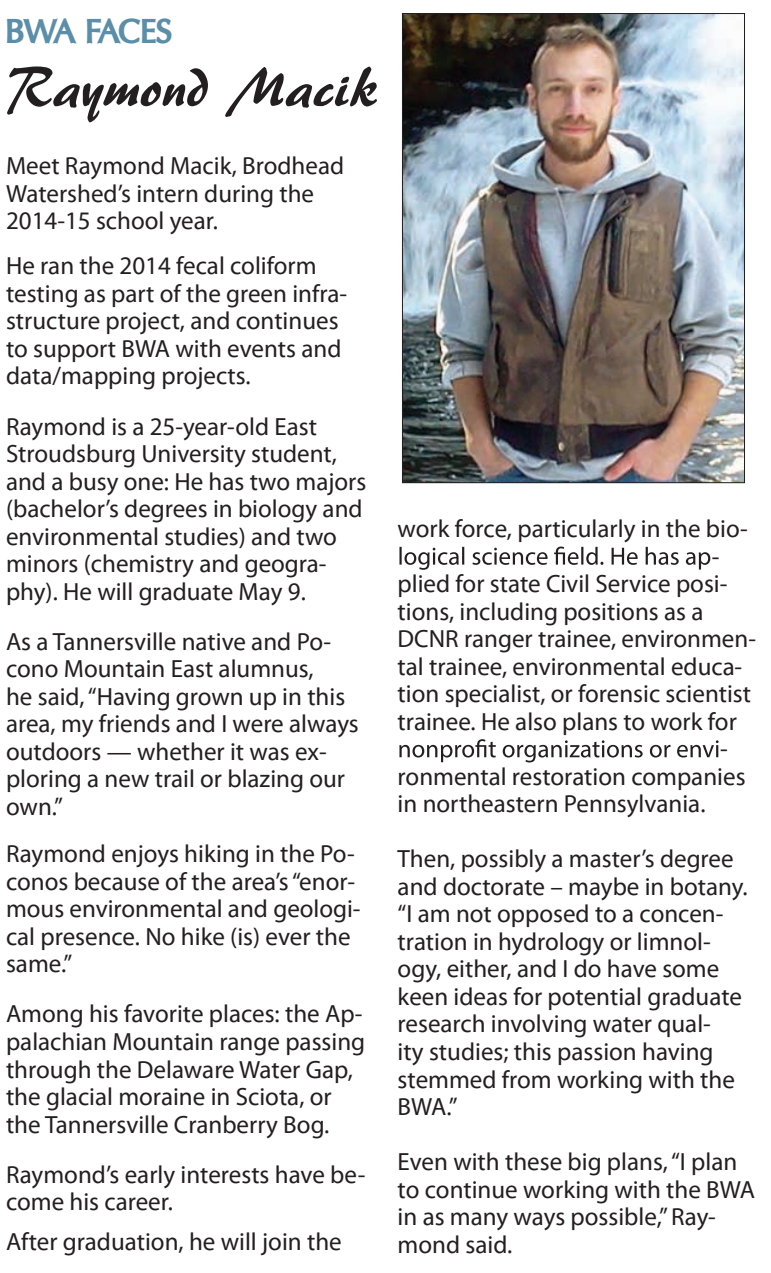
<style>
.page{position:relative;width:771px;height:1273px;background:#fff}
.page>*{position:absolute;margin:0;border:0;box-sizing:border-box;transform-origin:0 0}
.t1{font:57.5px "ARBERKLEY";color:#231f20}
.t2{font:35px "Oregon LDO Black";letter-spacing:-.06em;color:#5b8ea8}
.t3{font:25px/27.5px "Myriad Pro";color:#231f20}
</style>
<div class="page">
<svg style="left:399px;top:546px;width:311px;height:23px"></svg>
<svg style="left:399px;top:739px;width:319px;height:23px"></svg>
<img style="left:404px;top:15px;width:338px;height:466px">
<div style="left:402px;top:13px;width:342px;height:470px;border:1px solid #231f20"></div>
<h2 class="t2" style="left:6px;top:11px;width:168px">BWA FACES</h2>
<h1 class="t1" style="left:6px;top:52px;width:372px">Raymond Macik</h1>
<p class="t3" style="left:6px;top:152px;width:339px">Meet Raymond Macik, Brodhead<br>Watershed’s intern during the<br>2014-15 school year.</p>
<p class="t3" style="left:6px;top:252px;width:342px">He ran the 2014 fecal coliform testing as part of the green infra&shy;structure project, and continues to support BWA with events and data/mapping projects.</p>
<p class="t3" style="left:6px;top:412px;width:361px">Raymond is a 25-year-old East<br>Stroudsburg University student, and a busy one: He has two majors (bachelor’s degrees in biology and environmental studies) and two minors (chemistry and geogra&shy;phy). He will graduate May 9.</p>
<p class="t3" style="left:6px;top:627px;width:354px">As a Tannersville native and Po&shy;cono Mountain East alumnus,<br>he said, “Having grown up in this area, my friends and I were always outdoors — whether it was ex&shy;ploring a new trail or blazing our own.”</p>
<p class="t3" style="left:6px;top:839px;width:356px">Raymond enjoys hiking in the Po&shy;conos because of the area’s “enor&shy;mous environmental and geologi&shy;cal presence. No hike (is) ever the same.”</p>
<p class="t3" style="left:6px;top:999px;width:360px">Among his favorite places: the Ap&shy;palachian Mountain range passing through the Delaware Water Gap, the glacial moraine in Sciota, or the Tannersville Cranberry Bog.</p>
<p class="t3" style="left:6px;top:1159px;width:361px">Raymond’s early interests have be&shy;come his career.</p>
<p class="t3" style="left:6px;top:1227px;width:337px">After graduation, he will join the</p>
<p class="t3" style="left:397px;top:514px;width:351px">work force, particularly in the bio-</p>
<p class="t3" style="left:711px;top:542px;width:9px">-</p>
<p class="t3" style="left:397px;top:569px;width:331px">plied for state Civil Service posi-</p>
<p class="t3" style="left:397px;top:597px;width:307px">tions, including positions as a</p>
<p class="t3" style="left:397px;top:624px;width:360px">DCNR ranger trainee, environmen-</p>
<p class="t3" style="left:397px;top:652px;width:346px">tal trainee, environmental educa-</p>
<p class="t3" style="left:397px;top:679px;width:355px">tion specialist, or forensic scientist</p>
<p class="t3" style="left:397px;top:707px;width:340px">trainee. He also plans to work for</p>
<p class="t3" style="left:719px;top:734px;width:9px">-</p>
<p class="t3" style="left:397px;top:762px;width:349px">ronmental restoration companies</p>
<p class="t3" style="left:397px;top:789px;width:309px">in northeastern Pennsylvania.</p>
<p class="t3" style="left:397px;top:844px;width:351px">Then, possibly a master’s degree and doctorate – maybe in botany. “I am not opposed to a concen&shy;tration in hydrology or limnol&shy;ogy, either, and I do have some keen ideas for potential graduate research involving water qual-<br>ity studies; this passion having stemmed from working with the<br>BWA.”</p>
<p class="t3" style="left:397px;top:1147px;width:358px">Even with these big plans, “I plan to continue working with the BWA in as many ways possible,” Ray&shy;mond said.</p>
</div>
